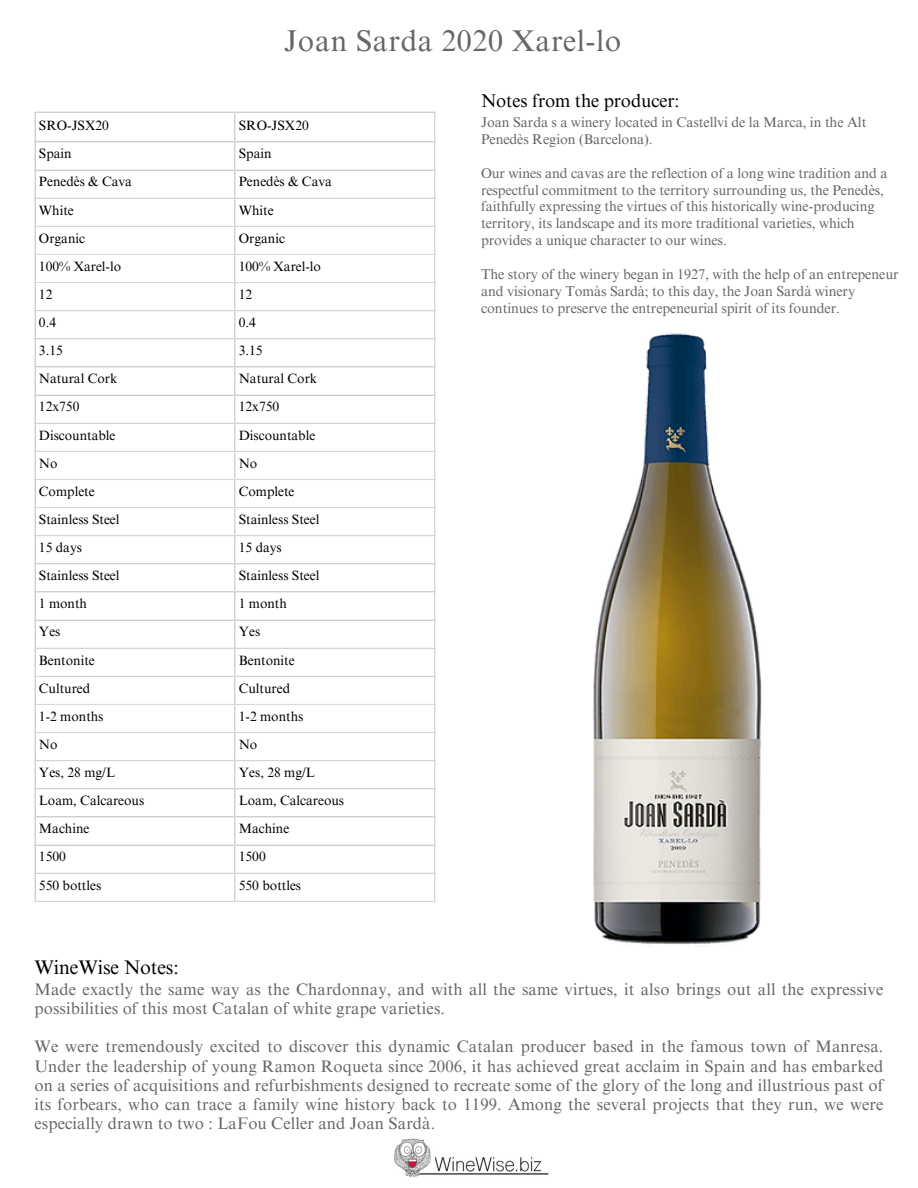
<style>
.page{position:relative;width:918px;height:1188px;background:#fff}
.page>*{position:absolute;margin:0;border:0;box-sizing:border-box;transform-origin:0 0}
.t1{font:30px "Times NRMT Pro";letter-spacing:.02em;color:#666}
.t2{font:19.65px "Times NRMT Pro";letter-spacing:-.005em;color:#000}
.t3{font:18.45px "Times NRMT Pro";letter-spacing:-.005em;color:#000}
.t4{font:16.65px/19.2px "Times NRMT Pro";letter-spacing:.01em;color:#666}
.t5{font:14.1px/16.8px "Times NRMT Pro";letter-spacing:-.005em;color:#666}
.t6{font:13.5px "Times NRMT Pro";color:#000}
</style>
<div class="page">
<img style="left:394px;top:1138px;width:155px;height:40px">
<hr style="left:34px;top:113px;width:2px;height:788px;background:#d9d9d9">
<hr style="left:234px;top:113px;width:1px;height:788px;background:#d9d9d9">
<hr style="left:434px;top:113px;width:1px;height:788px;background:#d9d9d9">
<hr style="left:34px;top:112px;width:401px;height:1px;background:#d9d9d9">
<hr style="left:34px;top:141px;width:401px;height:2px;background:#d9d9d9">
<hr style="left:34px;top:170px;width:401px;height:1px;background:#d9d9d9">
<hr style="left:34px;top:198px;width:401px;height:1px;background:#d9d9d9">
<hr style="left:34px;top:226px;width:401px;height:1px;background:#d9d9d9">
<hr style="left:34px;top:254px;width:401px;height:1px;background:#d9d9d9">
<hr style="left:34px;top:282px;width:401px;height:1px;background:#d9d9d9">
<hr style="left:34px;top:310px;width:401px;height:1px;background:#d9d9d9">
<hr style="left:34px;top:338px;width:401px;height:1px;background:#d9d9d9">
<hr style="left:34px;top:366px;width:401px;height:2px;background:#d9d9d9">
<hr style="left:34px;top:395px;width:401px;height:1px;background:#d9d9d9">
<hr style="left:34px;top:423px;width:401px;height:1px;background:#d9d9d9">
<hr style="left:34px;top:451px;width:401px;height:1px;background:#d9d9d9">
<hr style="left:34px;top:479px;width:401px;height:1px;background:#d9d9d9">
<hr style="left:34px;top:507px;width:401px;height:1px;background:#d9d9d9">
<hr style="left:34px;top:535px;width:401px;height:1px;background:#d9d9d9">
<hr style="left:34px;top:563px;width:401px;height:1px;background:#d9d9d9">
<hr style="left:34px;top:591px;width:401px;height:2px;background:#d9d9d9">
<hr style="left:34px;top:620px;width:401px;height:1px;background:#d9d9d9">
<hr style="left:34px;top:648px;width:401px;height:1px;background:#d9d9d9">
<hr style="left:34px;top:676px;width:401px;height:1px;background:#d9d9d9">
<hr style="left:34px;top:704px;width:401px;height:1px;background:#d9d9d9">
<hr style="left:34px;top:732px;width:401px;height:1px;background:#d9d9d9">
<hr style="left:34px;top:760px;width:401px;height:1px;background:#d9d9d9">
<hr style="left:34px;top:788px;width:401px;height:1px;background:#d9d9d9">
<hr style="left:34px;top:816px;width:401px;height:2px;background:#d9d9d9">
<hr style="left:34px;top:845px;width:401px;height:1px;background:#d9d9d9">
<hr style="left:34px;top:873px;width:401px;height:1px;background:#d9d9d9">
<hr style="left:34px;top:901px;width:401px;height:1px;background:#d9d9d9">
<img style="left:359px;top:322px;width:403px;height:625px">
<p class="t1" style="left:284px;top:29px;width:339px">Joan Sarda 2020 Xarel-lo</p>
<p class="t6" style="left:39px;top:120px;width:72px">SRO-JSX20</p>
<p class="t6" style="left:239px;top:120px;width:72px">SRO-JSX20</p>
<p class="t6" style="left:39px;top:149px;width:34px">Spain</p>
<p class="t6" style="left:239px;top:149px;width:34px">Spain</p>
<p class="t6" style="left:39px;top:177px;width:95px">Penedès &amp; Cava</p>
<p class="t6" style="left:239px;top:177px;width:95px">Penedès &amp; Cava</p>
<p class="t6" style="left:39px;top:205px;width:36px">White</p>
<p class="t6" style="left:239px;top:205px;width:36px">White</p>
<p class="t6" style="left:39px;top:233px;width:48px">Organic</p>
<p class="t6" style="left:239px;top:233px;width:48px">Organic</p>
<p class="t6" style="left:39px;top:261px;width:84px">100% Xarel-lo</p>
<p class="t6" style="left:239px;top:261px;width:84px">100% Xarel-lo</p>
<p class="t6" style="left:39px;top:289px;width:15px">12</p>
<p class="t6" style="left:239px;top:289px;width:15px">12</p>
<p class="t6" style="left:39px;top:317px;width:19px">0.4</p>
<p class="t6" style="left:239px;top:317px;width:19px">0.4</p>
<p class="t6" style="left:39px;top:345px;width:25px">3.15</p>
<p class="t6" style="left:239px;top:345px;width:25px">3.15</p>
<p class="t6" style="left:39px;top:374px;width:80px">Natural Cork</p>
<p class="t6" style="left:239px;top:374px;width:80px">Natural Cork</p>
<p class="t6" style="left:39px;top:402px;width:42px">12x750</p>
<p class="t6" style="left:239px;top:402px;width:42px">12x750</p>
<p class="t6" style="left:39px;top:430px;width:78px">Discountable</p>
<p class="t6" style="left:239px;top:430px;width:78px">Discountable</p>
<p class="t6" style="left:39px;top:458px;width:20px">No</p>
<p class="t6" style="left:239px;top:458px;width:20px">No</p>
<p class="t6" style="left:39px;top:486px;width:57px">Complete</p>
<p class="t6" style="left:239px;top:486px;width:57px">Complete</p>
<p class="t6" style="left:39px;top:514px;width:82px">Stainless Steel</p>
<p class="t6" style="left:239px;top:514px;width:82px">Stainless Steel</p>
<p class="t6" style="left:39px;top:542px;width:45px">15 days</p>
<p class="t6" style="left:239px;top:542px;width:45px">15 days</p>
<p class="t6" style="left:39px;top:570px;width:82px">Stainless Steel</p>
<p class="t6" style="left:239px;top:570px;width:82px">Stainless Steel</p>
<p class="t6" style="left:39px;top:599px;width:50px">1 month</p>
<p class="t6" style="left:239px;top:599px;width:50px">1 month</p>
<p class="t6" style="left:39px;top:627px;width:23px">Yes</p>
<p class="t6" style="left:239px;top:627px;width:23px">Yes</p>
<p class="t6" style="left:39px;top:655px;width:57px">Bentonite</p>
<p class="t6" style="left:239px;top:655px;width:57px">Bentonite</p>
<p class="t6" style="left:39px;top:683px;width:53px">Cultured</p>
<p class="t6" style="left:239px;top:683px;width:53px">Cultured</p>
<p class="t6" style="left:39px;top:711px;width:66px">1-2 months</p>
<p class="t6" style="left:239px;top:711px;width:66px">1-2 months</p>
<p class="t6" style="left:39px;top:739px;width:20px">No</p>
<p class="t6" style="left:239px;top:739px;width:20px">No</p>
<p class="t6" style="left:39px;top:767px;width:78px">Yes, 28 mg/L</p>
<p class="t6" style="left:239px;top:767px;width:78px">Yes, 28 mg/L</p>
<p class="t6" style="left:39px;top:795px;width:107px">Loam, Calcareous</p>
<p class="t6" style="left:239px;top:795px;width:107px">Loam, Calcareous</p>
<p class="t6" style="left:39px;top:824px;width:52px">Machine</p>
<p class="t6" style="left:239px;top:824px;width:52px">Machine</p>
<p class="t6" style="left:39px;top:852px;width:29px">1500</p>
<p class="t6" style="left:239px;top:852px;width:29px">1500</p>
<p class="t6" style="left:39px;top:880px;width:64px">550 bottles</p>
<p class="t6" style="left:239px;top:880px;width:64px">550 bottles</p>
<p class="t3" style="left:481px;top:94px;width:200px">Notes from the producer:</p>
<h2 class="t5" style="left:481px;top:116px;width:387px">Joan Sarda s a winery located in Castellví de la Marca, in the Alt<br>Penedès Region (Barcelona).</h2>
<h2 class="t5" style="left:481px;top:166px;width:408px">Our wines and cavas are the reflection of a long wine tradition and a respectful commitment to the territory surrounding us, the Penedès, faithfully expressing the virtues of this historically wine-producing territory, its landscape and its more traditional varieties, which provides a unique character to our wines.</h2>
<p class="t5" style="left:481px;top:267px;width:419px">The story of the winery began in 1927, with the help of an entrepeneur and visionary Tomàs Sardà; to this day, the Joan Sardà winery continues to preserve the entrepeneurial spirit of its founder.</p>
<p class="t2" style="left:34px;top:960px;width:146px">WineWise Notes:</p>
<p class="t4" style="left:34px;top:982px;width:850px">Made exactly the same way as the Chardonnay, and with all the same virtues, it also brings out all the expressive possibilities of this most Catalan of white grape varieties.</p>
<p class="t4" style="left:34px;top:1039px;width:850px;text-align:justify">We were tremendously excited to discover this dynamic Catalan producer based in the famous town of Manresa.<br>Under the leadership of young Ramon Roqueta since 2006, it has achieved great acclaim in Spain and has embarked on a series of acquisitions and refurbishments designed to recreate some of the glory of the long and illustrious past of its forbears, who can trace a family wine history back to 1199. Among the several projects that they run, we were especially drawn to two : LaFou Celler and Joan Sardà.</p>
</div>
